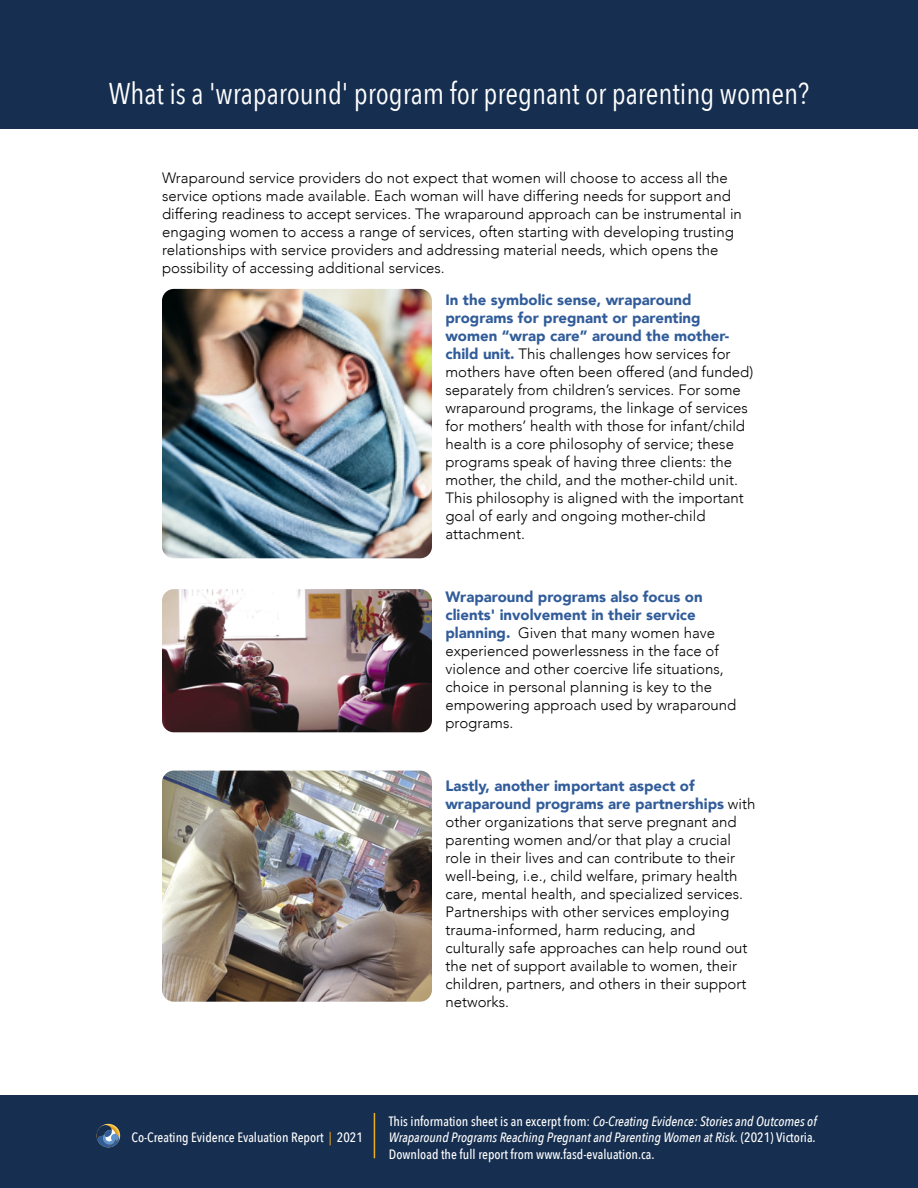
<style>
.page{position:relative;width:918px;height:1188px;background:#fff}
.page>*{position:absolute;margin:0;border:0;box-sizing:border-box;transform-origin:0 0}
.t1{font:30px "Avenir Next Condensed";color:#fff}
.t2{font:300 15px/18px "Avenir";color:#000}
.t3{font:500 13.5px/16.5px "Avenir Next Condensed";color:#fff;text-align:justify}
.s1{font-weight:900;color:#315c9a}
.s2{color:#d59a2e}
.s3{font-style:italic}
</style>
<div class="page">
<div style="left:0;top:1095px;width:918px;height:93px;background:#162e4f"></div>
<div style="left:0;top:0;width:918px;height:128px;background:#162e4f"></div>
<img style="left:162px;top:289px;width:270px;height:269px">
<img style="left:162px;top:589px;width:270px;height:143px">
<img style="left:162px;top:771px;width:270px;height:231px">
<hr style="left:374px;top:1113px;width:1px;height:45px;background:#ecaf23">
<svg style="left:96px;top:1124px;width:24px;height:23px"></svg>
<h1 class="t1" style="left:109px;top:67px;width:702px">What is a 'wraparound' program for pregnant or parenting women?</h1>
<p class="t2" style="left:162px;top:169px;width:581px">Wraparound service providers do not expect that women will choose to access all the service options made available. Each woman will have differing needs for support and differing readiness to accept services. The wraparound approach can be instrumental in engaging women to access a range of services, often starting with developing trusting relationships with service providers and addressing material needs, which opens the possibility of accessing additional services.</p>
<p class="t2" style="left:446px;top:291px;width:309px"><span class="s1">In the symbolic sense, wraparound programs for pregnant or parenting women “wrap care” around the mother&shy;child unit.</span> This challenges how services for mothers have often been offered (and funded) separately from children’s services. For some wraparound programs, the linkage of services for mothers’ health with those for infant/child health is a core philosophy of service; these programs speak of having three clients: the mother, the child, and the mother-child unit.<br>This philosophy is aligned with the important goal of early and ongoing mother-child attachment.</p>
<p class="t2" style="left:446px;top:588px;width:292px"><span class="s1">Wraparound programs also focus on clients' involvement in their service planning.</span> Given that many women have experienced powerlessness in the face of violence and other coercive life situations, choice in personal planning is key to the empowering approach used by wraparound programs.</p>
<p class="t2" style="left:446px;top:777px;width:311px"><span class="s1">Lastly, another important aspect of wraparound programs are partnerships</span> with other organizations that serve pregnant and parenting women and/or that play a crucial role in their lives and can contribute to their well-being, i.e., child welfare, primary health care, mental health, and specialized services.<br>Partnerships with other services employing trauma-informed, harm reducing, and culturally safe approaches can help round out the net of support available to women, their children, partners, and others in their support networks.</p>
<p class="t3" style="left:132px;top:1129px;width:233px">Co-Creating Evidence Evaluation Report <span class="s2">|</span> 2021</p>
<p class="t3" style="left:389px;top:1113px;width:429px">This information sheet is an excerpt from: <span class="s3">Co-Creating Evidence: Stories and Outcomes of Wraparound Programs Reaching Pregnant and Parenting Women at Risk.</span> (2021) Victoria.<br>Download the full report from www.fasd-evaluation.ca.</p>
</div>
